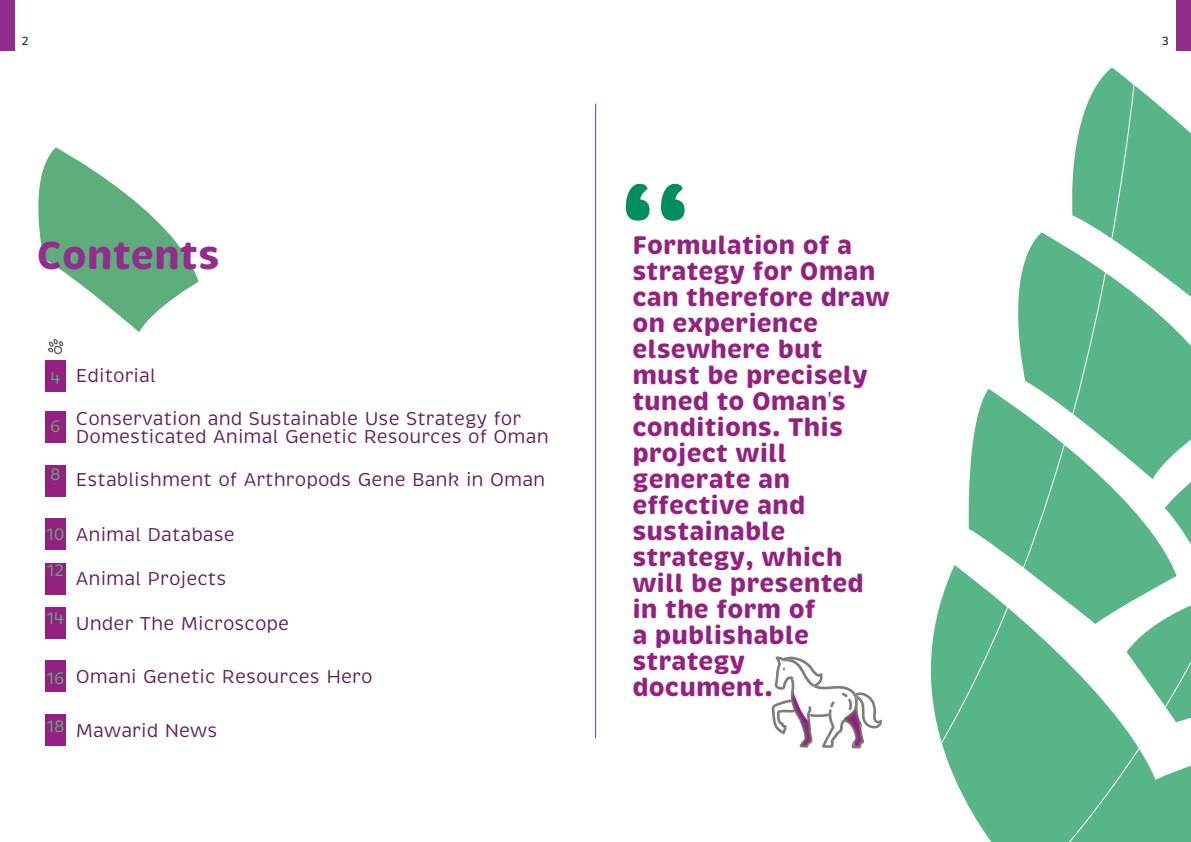
<style>
.page{position:relative;width:1191px;height:842px;background:#fff}
.page>*{position:absolute;margin:0;border:0;box-sizing:border-box;transform-origin:0 0}
.t1{font:900 100px "Brevia";color:#008f5c}
.t2{font:700 40px "Brevia";color:#922c8d}
.t3{font:700 26px/26px "Brevia";color:#942180}
.t4{font:19px/18px "Brevia";color:#611f59}
.t5{font:17px/36px "Brevia";color:#5ead7a}
.t6{font:12px "Brevia";color:#000}
.s1{font-family:"Minion Pro";font-weight:400}
</style>
<div class="page">
<svg style="left:38px;top:147px;width:160px;height:185px"></svg>
<div style="left:0;top:0;width:14px;height:51px;background:#922c8d"></div>
<svg style="left:852px;top:0;width:339px;height:842px"></svg>
<div style="left:45px;top:412px;width:21px;height:31px;background:#942182"></div>
<div style="left:45px;top:360px;width:21px;height:31px;background:#942182"></div>
<svg style="left:48px;top:339px;width:15px;height:15px"></svg>
<div style="left:45px;top:465px;width:21px;height:31px;background:#942182"></div>
<div style="left:45px;top:519px;width:21px;height:31px;background:#942182"></div>
<div style="left:45px;top:563px;width:21px;height:31px;background:#942182"></div>
<div style="left:45px;top:607px;width:21px;height:31px;background:#942182"></div>
<div style="left:45px;top:661px;width:21px;height:31px;background:#942182"></div>
<div style="left:45px;top:714px;width:21px;height:31px;background:#942182"></div>
<svg style="left:771px;top:656px;width:111px;height:92px"></svg>
<hr style="left:595px;top:104px;width:1px;height:634px;background:#922c8d">
<p class="t6" style="left:22px;top:36px;width:8px">2</p>
<p class="t6" style="left:1161px;top:36px;width:8px">3</p>
<h2 class="t2" style="left:37px;top:238px;width:185px">Contents</h2>
<p class="t5" style="left:50px;top:361px;width:12px">4</p>
<p class="t5" style="left:50px;top:409px;width:12px">6</p>
<p class="t5" style="left:50px;top:457px;width:12px">8</p>
<p class="t4" style="left:76px;top:368px;width:81px">Editorial</p>
<p class="t4" style="left:76px;top:410px;width:474px">Conservation and Sustainable Use Strategy for<br>Domesticated Animal Genetic Resources of Oman</p>
<p class="t4" style="left:76px;top:471px;width:471px">Establishment of Arthropods Gene Bank in Oman</p>
<p class="t5" style="left:46px;top:517px;width:20px">10<br>12</p>
<p class="t5" style="left:46px;top:601px;width:20px">14</p>
<p class="t5" style="left:46px;top:661px;width:20px">16</p>
<p class="t5" style="left:46px;top:709px;width:20px">18</p>
<p class="t4" style="left:76px;top:526px;width:161px">Animal Database</p>
<p class="t4" style="left:76px;top:570px;width:152px">Animal Projects</p>
<p class="t4" style="left:76px;top:615px;width:215px">Under The Microscope</p>
<p class="t4" style="left:76px;top:668px;width:298px">Omani Genetic Resources Hero</p>
<p class="t4" style="left:76px;top:722px;width:143px">Mawarid News</p>
<h1 class="t1" style="left:690px;top:277px;width:72px;rotate:-180deg">,,</h1>
<p class="t3" style="left:632px;top:233px;width:259px">Formulation of a strategy for Oman can therefore draw on experience elsewhere but must be precisely tuned to Oman<span class="s1">'</span>s conditions. This project will generate an effective and sustainable strategy, which will be presented in the form of<br>a publishable strategy document.</p>
</div>
